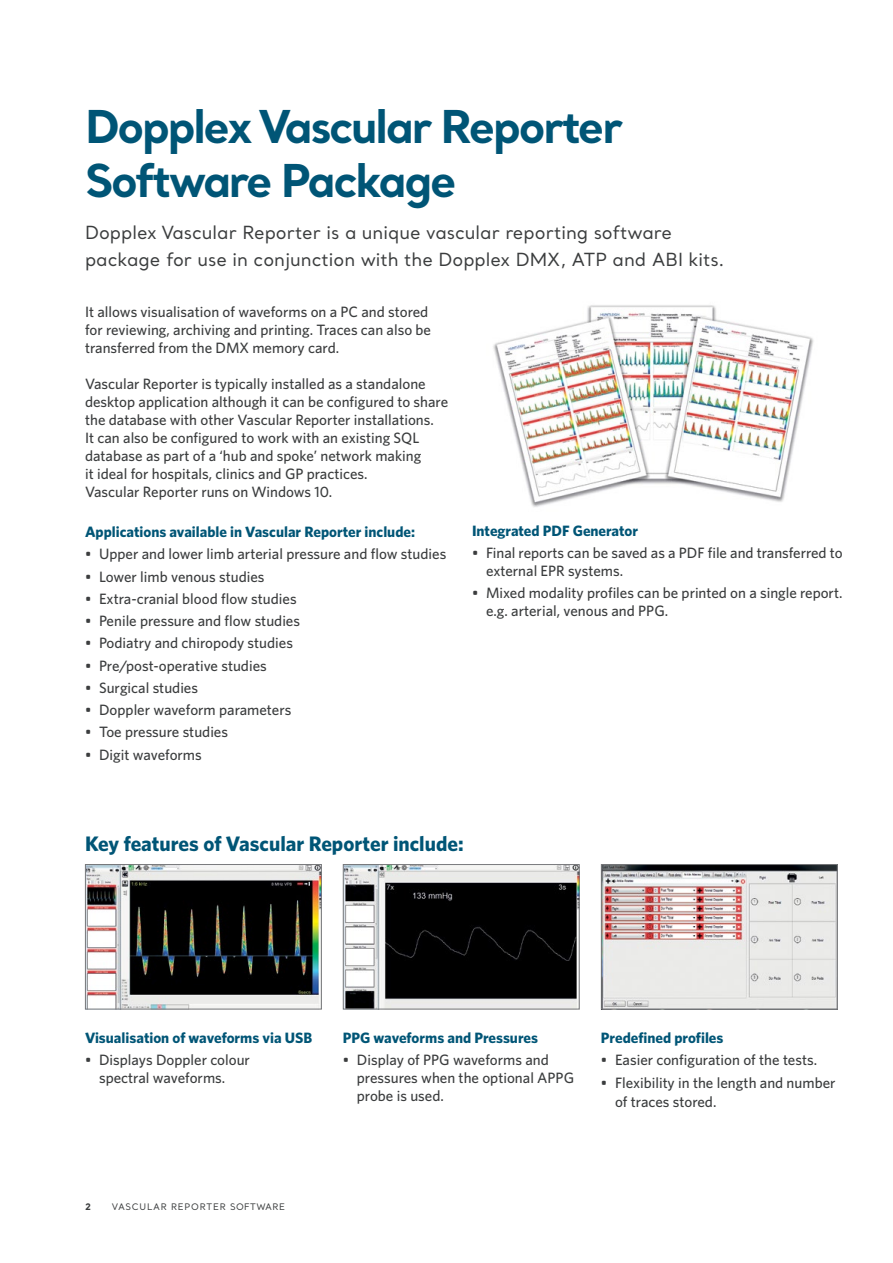
<style>
.page{position:relative;width:893px;height:1263px;background:#fff}
.page>*{position:absolute;margin:0;border:0;box-sizing:border-box;transform-origin:0 0}
.t1{font:700 45px/54px "Santral";letter-spacing:-.05em;color:#005576}
.t2{font:700 21px "Whitney";color:#005576}
.t3{font:18px/27px "Santral";color:#3b3d3e}
.t4{font:500 15px/18px "Whitney";color:#3b3d3e}
.t5{font:700 15px "Whitney";color:#005576}
.t6{font:9px "Santral";letter-spacing:.08em;color:#3b3d3e}
.t7{font:700 9px "Santral";color:#3b3d3e}
</style>
<div class="page">
<img style="left:87px;top:866px;width:233px;height:141px">
<div style="left:85px;top:864px;width:237px;height:145px;border:1px solid #77787b"></div>
<img style="left:345px;top:866px;width:233px;height:141px">
<div style="left:343px;top:864px;width:237px;height:145px;border:1px solid #77787b"></div>
<img style="left:603px;top:866px;width:233px;height:141px">
<div style="left:601px;top:864px;width:237px;height:145px;border:1px solid #77787b"></div>
<img style="left:493px;top:305px;width:321px;height:202px">
<h1 class="t1" style="left:85px;top:98px;width:540px">Dopplex Vascular Reporter<br>Software Package</h1>
<p class="t3" style="left:85px;top:219px;width:641px">Dopplex Vascular Reporter is a unique vascular reporting software package for use in conjunction with the Dopplex DMX, ATP and ABI kits.</p>
<p class="t4" style="left:85px;top:302px;width:348px">It allows visualisation of waveforms on a PC and stored for reviewing, archiving and printing. Traces can also be transferred from the DMX memory card.</p>
<p class="t4" style="left:85px;top:374px;width:365px">Vascular Reporter is typically installed as a standalone desktop application although it can be configured to share the database with other Vascular Reporter installations.<br>It can also be configured to work with an existing SQL database as part of a ‘hub and spoke’ network making<br>it ideal for hospitals, clinics and GP practices.<br>Vascular Reporter runs on Windows 10.</p>
<p class="t5" style="left:85px;top:522px;width:332px">Applications available in Vascular Reporter include:</p>
<p class="t4" style="left:85px;top:545px;width:363px">• Upper and lower limb arterial pressure and flow studies</p>
<p class="t4" style="left:85px;top:567px;width:181px">• Lower limb venous studies</p>
<p class="t4" style="left:85px;top:589px;width:213px">• Extra-cranial blood flow studies</p>
<p class="t4" style="left:85px;top:612px;width:217px">• Penile pressure and flow studies</p>
<p class="t4" style="left:85px;top:634px;width:210px">• Podiatry and chiropody studies</p>
<p class="t4" style="left:85px;top:656px;width:183px">• Pre/post-operative studies</p>
<p class="t4" style="left:85px;top:678px;width:115px">• Surgical studies</p>
<p class="t4" style="left:85px;top:701px;width:208px">• Doppler waveform parameters</p>
<p class="t4" style="left:85px;top:723px;width:145px">• Toe pressure studies</p>
<p class="t4" style="left:85px;top:745px;width:118px">• Digit waveforms</p>
<p class="t5" style="left:472px;top:521px;width:168px">Integrated PDF Generator</p>
<p class="t4" style="left:486px;top:544px;width:358px;text-indent:-14px">• Final reports can be saved as a PDF file and transferred to external EPR systems.</p>
<p class="t4" style="left:486px;top:584px;width:358px;text-indent:-14px">• Mixed modality profiles can be printed on a single report. e.g. arterial, venous and PPG.</p>
<h2 class="t2" style="left:85px;top:830px;width:380px">Key features of Vascular Reporter include:</h2>
<p class="t5" style="left:85px;top:1028px;width:229px">Visualisation of waveforms via USB</p>
<p class="t4" style="left:99px;top:1051px;width:152px;text-indent:-14px">• Displays Doppler colour spectral waveforms.</p>
<p class="t5" style="left:343px;top:1027px;width:197px">PPG waveforms and Pressures</p>
<p class="t4" style="left:357px;top:1050px;width:219px;text-indent:-14px">• Display of PPG waveforms and pressures when the optional APPG probe is used.</p>
<p class="t5" style="left:601px;top:1028px;width:124px">Predefined profiles</p>
<p class="t4" style="left:601px;top:1051px;width:218px">• Easier configuration of the tests.</p>
<p class="t4" style="left:615px;top:1072px;width:222px;line-height:19.5px;text-indent:-14px">• Flexibility in the length and number of traces stored.</p>
<p class="t7" style="left:85px;top:1200px;width:7px">2</p>
<p class="t6" style="left:112px;top:1201px;width:175px">VASCULAR REPORTER SOFTWARE</p>
</div>
